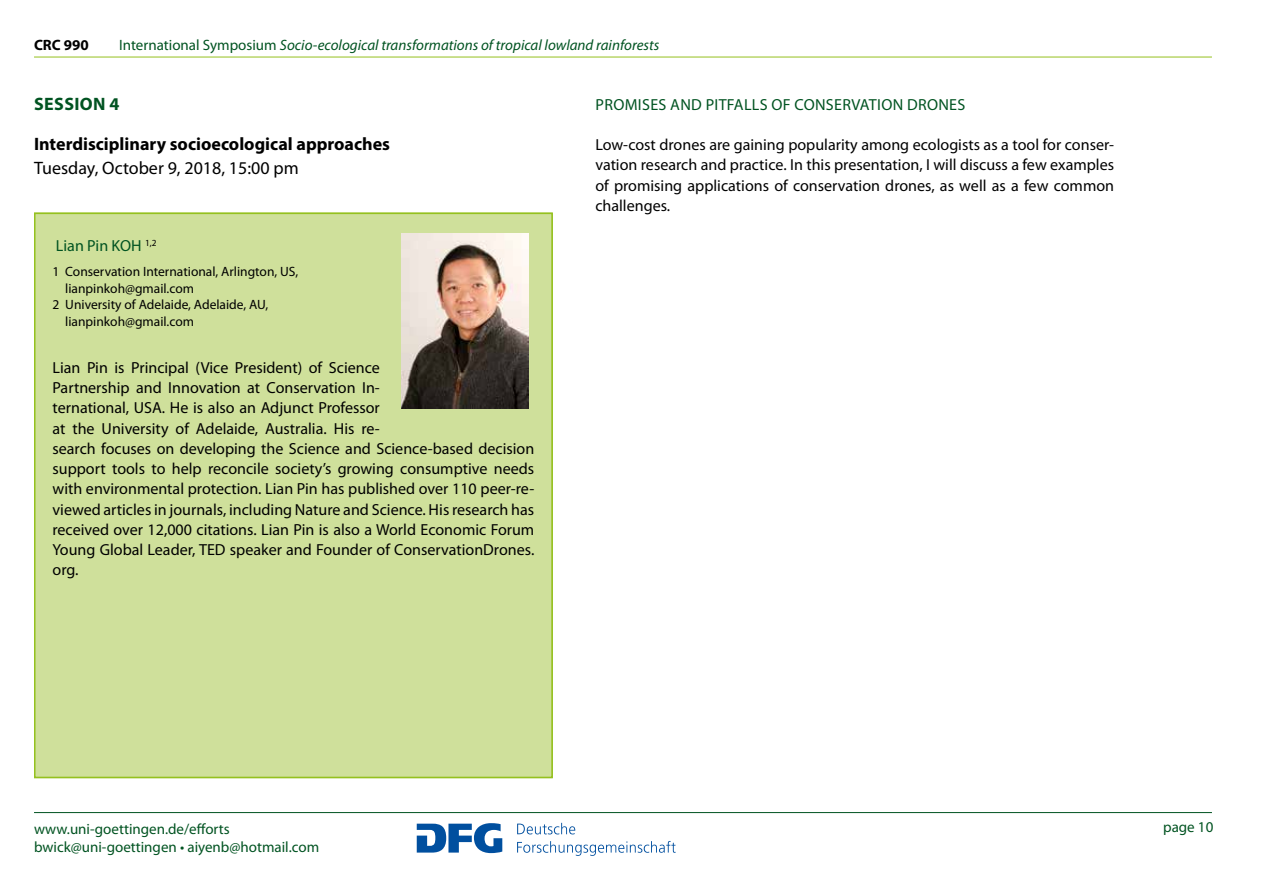
<style>
.page{position:relative;width:1263px;height:893px;background:#fff}
.page>*{position:absolute;margin:0;border:0;box-sizing:border-box;transform-origin:0 0}
.t1{font:700 18px "Myriad Pro";color:#000}
.t2{font:18px "Myriad Pro";color:#000}
.t3{font:700 18px "Myriad Pro";letter-spacing:.02em;color:#005321}
.t4{font:16.05px/20.2px "Myriad Pro";color:#000;text-align:justify}
.t5{font:16.05px "Myriad Pro";letter-spacing:.02em;color:#005321}
.t6{font:16.05px "Myriad Pro";color:#005321}
.t7{font:italic 15px "Myriad Pro";color:#005321}
.t8{font:15px/18px "Myriad Pro";color:#005321}
.t9{font:700 15px "Myriad Pro";color:#000}
.t10{font:13.5px "Myriad Pro";color:#000}
.s1{font-style:normal}
</style>
<div class="page">
<hr style="left:34px;top:57px;width:1178px;height:1px;background:#95c11f">
<hr style="left:34px;top:812px;width:1178px;height:1px;background:#005321">
<svg style="left:417px;top:823px;width:85px;height:30px"></svg>
<svg style="left:517px;top:823px;width:58px;height:11px"></svg>
<svg style="left:517px;top:841px;width:159px;height:15px"></svg>
<div style="left:35px;top:213px;width:517px;height:564px;background:#cfe09b"></div>
<div style="left:34px;top:213px;width:519px;height:565px;border:2px solid #95c11f"></div>
<img style="left:401px;top:234px;width:128px;height:174px">
<p class="t9" style="left:34px;top:35px;width:56px">CRC 990</p>
<p class="t7" style="left:119px;top:35px;width:542px"><span class="s1">International Symposium</span> Socio-ecological transformations of tropical lowland rainforests</p>
<p class="t3" style="left:34px;top:92px;width:87px">SESSION 4</p>
<p class="t1" style="left:34px;top:132px;width:358px">Interdisciplinary socioecological approaches</p>
<p class="t2" style="left:34px;top:157px;width:266px">Tuesday, October 9, 2018, 15:00 pm</p>
<p class="t6" style="left:56px;top:236px;width:102px">Lian Pin KOH <sup>1,2</sup></p>
<p class="t10" style="left:53px;top:263px;width:247px">1 Conservation International, Arlington, US,</p>
<p class="t10" style="left:65px;top:280px;width:130px">lianpinkoh@gmail.com</p>
<p class="t10" style="left:53px;top:296px;width:217px">2 University of Adelaide, Adelaide, AU,</p>
<p class="t10" style="left:65px;top:313px;width:130px">lianpinkoh@gmail.com</p>
<p class="t4" style="left:53px;top:357px;width:483px;text-align:left">Lian Pin is Principal (Vice President) of Science<br>Partnership and Innovation at Conservation In-<br>ternational, USA. He is also an Adjunct Professor<br>at the University of Adelaide, Australia. His re-<br>search focuses on developing the Science and Science-based decision support tools to help reconcile society’s growing consumptive needs with environmental protection. Lian Pin has published over 110 peer-re&shy;viewed articles in journals, including Nature and Science. His research has received over 12,000 citations. Lian Pin is also a World Economic Forum Young Global Leader, TED speaker and Founder of ConservationDrones. org.</p>
<p class="t5" style="left:595px;top:94px;width:371px">PROMISES AND PITFALLS OF CONSERVATION DRONES</p>
<p class="t4" style="left:595px;top:134px;width:520px">Low-cost drones are gaining popularity among ecologists as a tool for conser&shy;vation research and practice. In this presentation, I will discuss a few examples of promising applications of conservation drones, as well as a few common challenges.</p>
<p class="t8" style="left:34px;top:820px;width:287px">www.uni-goettingen.de/efforts bwick@uni-goettingen • aiyenb@hotmail.com</p>
<p class="t8" style="left:1163px;top:818px;width:52px">page 10</p>
</div>
